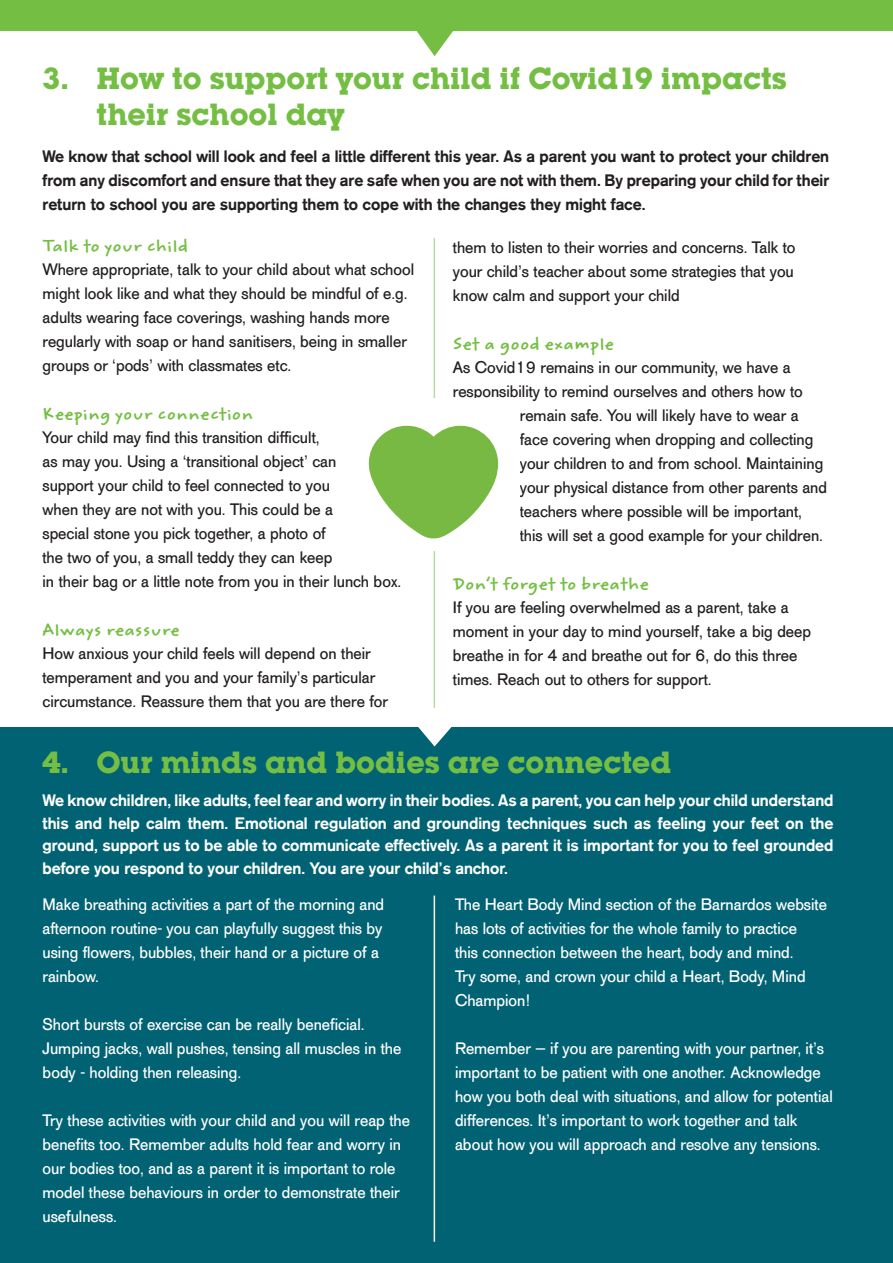
<style>
.page{position:relative;width:893px;height:1263px;background:#fff}
.page>*{position:absolute;margin:0;border:0;box-sizing:border-box;transform-origin:0 0}
.t1{font:700 30px/36px "Lubalin Graph Std";color:#74bf43}
.t2{font:16.5px/24px "AG Old Face";color:#231f20}
.t3{font:16.5px/24px "AG Old Face";color:#fff}
.t4{font:500 16.5px/22.5px "AG Old Face";color:#fff;text-align:justify}
.t5{font:500 16.5px/24px "AG Old Face";color:#231f20;text-align:justify}
.t6{font:700 16.5px "Weber Hand ITC Std";color:#74bf43}
</style>
<div class="page">
<div style="left:0;top:727px;width:893px;height:536px;background:#006272"></div>
<hr style="left:434px;top:238px;width:1px;height:475px;background:#b8da9b">
<hr style="left:434px;top:895px;width:1px;height:347px;background:#fff">
<div style="left:0;top:0;width:893px;height:31px;background:#74bf43"></div>
<div style="left:348px;top:398px;width:172px;height:153px;background:#fff"></div>
<svg style="left:368px;top:425px;width:131px;height:114px"></svg>
<svg style="left:416px;top:31px;width:37px;height:25px"></svg>
<svg style="left:418px;top:708px;width:34px;height:38px"></svg>
<p class="t1" style="left:97px;top:60px;width:692px;text-indent:-54px">3. How to support your child if Covid19 impacts their school day</p>
<p class="t5" style="left:43px;top:145px;width:788px">We know that school will look and feel a little different this year. As a parent you want to protect your children from any discomfort and ensure that they are safe when you are not with them. By preparing your child for their return to school you are supporting them to cope with the changes they might face.</p>
<p class="t6" style="left:43px;top:234px;width:147px">Talk to your child</p>
<p class="t2" style="left:43px;top:257px;width:373px">Where appropriate, talk to your child about what school might look like and what they should be mindful of e.g. adults wearing face coverings, washing hands more regularly with soap or hand sanitisers, being in smaller groups or ‘pods’ with classmates etc.</p>
<p class="t6" style="left:43px;top:402px;width:212px">Keeping your connection</p>
<p class="t2" style="left:43px;top:425px;width:360px">Your child may find this transition difficult,<br>as may you. Using a ‘transitional object’ can<br>support your child to feel connected to you<br>when they are not with you. This could be a<br>special stone you pick together, a photo of<br>the two of you, a small teddy they can keep<br>in their bag or a little note from you in their lunch box.</p>
<p class="t6" style="left:43px;top:618px;width:139px">Always reassure</p>
<p class="t2" style="left:43px;top:641px;width:347px">How anxious your child feels will depend on their temperament and you and your family’s particular circumstance. Reassure them that you are there for</p>
<p class="t2" style="left:453px;top:236px;width:344px;text-align:justify">them to listen to their worries and concerns. Talk to your child’s teacher about some strategies that you know calm and support your child</p>
<p class="t6" style="left:453px;top:333px;width:163px">Set a good example</p>
<p class="t2" style="left:453px;top:356px;width:339px">As Covid19 remains in our community, we have a</p>
<p class="t2" style="left:453px;top:380px;width:351px">responsibility to remind ourselves and others how to</p>
<p class="t2" style="left:520px;top:404px;width:280px">remain safe. You will likely have to wear a</p>
<p class="t2" style="left:520px;top:428px;width:295px">face covering when dropping and collecting</p>
<p class="t2" style="left:520px;top:452px;width:305px">your children to and from school. Maintaining</p>
<p class="t2" style="left:520px;top:476px;width:309px">your physical distance from other parents and</p>
<p class="t2" style="left:520px;top:500px;width:284px">teachers where possible will be important,</p>
<p class="t2" style="left:520px;top:524px;width:305px">this will set a good example for your children.</p>
<p class="t6" style="left:453px;top:573px;width:198px">Don’t forget to breathe</p>
<p class="t2" style="left:453px;top:596px;width:360px">If you are feeling overwhelmed as a parent, take a moment in your day to mind yourself, take a big deep breathe in for 4 and breathe out for 6, do this three times. Reach out to others for support.</p>
<p class="t1" style="left:43px;top:743px;width:630px">4. Our minds and bodies are connected</p>
<p class="t4" style="left:43px;top:789px;width:792px">We know children, like adults, feel fear and worry in their bodies. As a parent, you can help your child understand this and help calm them. Emotional regulation and grounding techniques such as feeling your feet on the ground, support us to be able to communicate effectively. As a parent it is important for you to feel grounded before you respond to your children. You are your child’s anchor.</p>
<p class="t3" style="left:43px;top:892px;width:343px">Make breathing activities a part of the morning and afternoon routine- you can playfully suggest this by using flowers, bubbles, their hand or a picture of a rainbow.</p>
<p class="t3" style="left:43px;top:1012px;width:360px">Short bursts of exercise can be really beneficial.<br>Jumping jacks, wall pushes, tensing all muscles in the body - holding then releasing.</p>
<p class="t3" style="left:43px;top:1108px;width:369px">Try these activities with your child and you will reap the benefits too. Remember adults hold fear and worry in our bodies too, and as a parent it is important to role model these behaviours in order to demonstrate their usefulness.</p>
<p class="t3" style="left:455px;top:892px;width:373px">The Heart Body Mind section of the Barnardos website has lots of activities for the whole family to practice<br>this connection between the heart, body and mind.<br>Try some, and crown your child a Heart, Body, Mind Champion!</p>
<p class="t3" style="left:455px;top:1036px;width:379px">Remember – if you are parenting with your partner, it’s important to be patient with one another. Acknowledge how you both deal with situations, and allow for potential differences. It’s important to work together and talk about how you will approach and resolve any tensions.</p>
</div>
